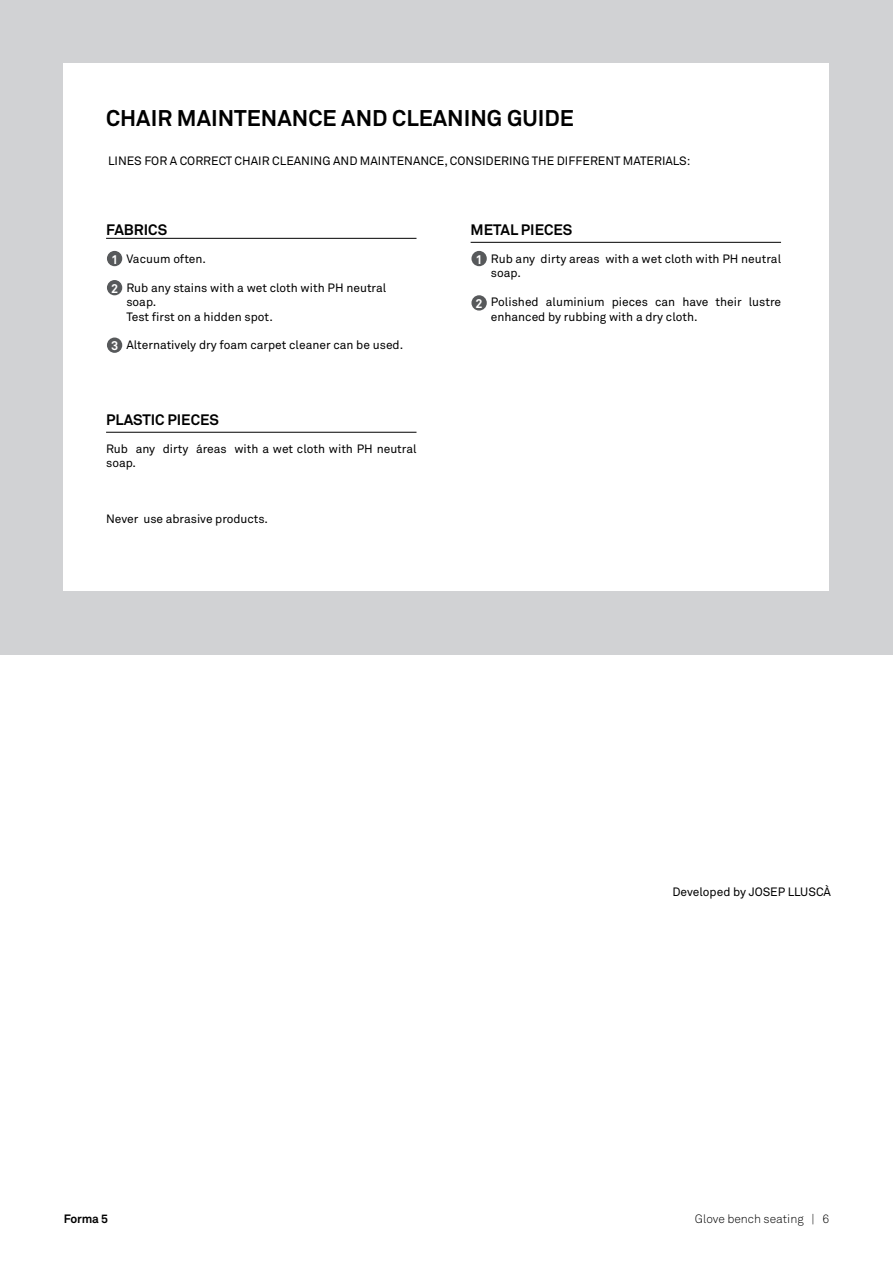
<style>
.page{position:relative;width:893px;height:1263px;background:#fff}
.page>*{position:absolute;margin:0;border:0;box-sizing:border-box;transform-origin:0 0}
.t1{font:700 22.5px "Akkurat";color:#000}
.t2{font:700 15px "Akkurat";color:#000}
.t3{font:700 12.6px "Akkurat";color:#fff}
.t4{font:12px/14.4px "Akkurat";color:#000}
.t5{font:300 12px "Akkurat";color:#000}
.t6{font:700 12px "Akkurat";letter-spacing:-.02em;color:#000}
</style>
<div class="page">
<div style="left:0;top:0;width:893px;height:655px;background:#d1d2d4"></div>
<div style="left:64px;top:64px;width:765px;height:527px;background:#fff"></div>
<div style="left:107px;top:251px;width:15px;height:15px;background:#57595b;border-radius:50%"></div>
<div style="left:471px;top:251px;width:16px;height:15px;background:#57595b;border-radius:50%"></div>
<div style="left:107px;top:280px;width:15px;height:15px;background:#57595b;border-radius:50%"></div>
<div style="left:471px;top:295px;width:16px;height:16px;background:#57595b;border-radius:50%"></div>
<div style="left:107px;top:338px;width:15px;height:15px;background:#57595b;border-radius:50%"></div>
<hr style="left:106px;top:238px;width:310px;height:1px;background:#000">
<hr style="left:471px;top:242px;width:310px;height:1px;background:#000">
<hr style="left:106px;top:432px;width:310px;height:1px;background:#000">
<h1 class="t1" style="left:106px;top:104px;width:469px">CHAIR MAINTENANCE AND CLEANING GUIDE</h1>
<p class="t4" style="left:108px;top:153px;width:584px">LINES FOR A CORRECT CHAIR CLEANING AND MAINTENANCE, CONSIDERING THE DIFFERENT MATERIALS:</p>
<p class="t2" style="left:106px;top:220px;width:63px">FABRICS</p>
<p class="t2" style="left:471px;top:220px;width:103px">METAL PIECES</p>
<p class="t4" style="left:126px;top:251px;width:81px">Vacuum often.</p>
<p class="t4" style="left:126px;top:280px;width:261px">Rub any stains with a wet cloth with PH neutral soap.<br>Test first on a hidden spot.</p>
<p class="t4" style="left:126px;top:338px;width:278px">Alternatively dry foam carpet cleaner can be used.</p>
<p class="t3" style="left:111px;top:251px;width:9px">1</p>
<p class="t3" style="left:475px;top:251px;width:9px">1</p>
<p class="t3" style="left:111px;top:280px;width:9px">2</p>
<p class="t3" style="left:475px;top:296px;width:9px">2</p>
<p class="t3" style="left:111px;top:338px;width:9px">3</p>
<p class="t4" style="left:491px;top:251px;width:292px">Rub any dirty areas with a wet cloth with PH neutral soap.</p>
<p class="t4" style="left:491px;top:295px;width:292px">Polished aluminium pieces can have their lustre enhanced by rubbing with a dry cloth.</p>
<p class="t2" style="left:106px;top:410px;width:114px">PLASTIC PIECES</p>
<p class="t4" style="left:106px;top:441px;width:312px">Rub any dirty áreas with a wet cloth with PH neutral soap.</p>
<p class="t4" style="left:106px;top:511px;width:163px">Never use abrasive products.</p>
<p class="t6" style="left:64px;top:1211px;width:46px">Forma 5</p>
<p class="t4" style="left:672px;top:884px;width:160px">Developed by JOSEP LLUSCÀ</p>
<p class="t5" style="left:695px;top:1211px;width:136px">Glove bench seating | 6</p>
</div>
